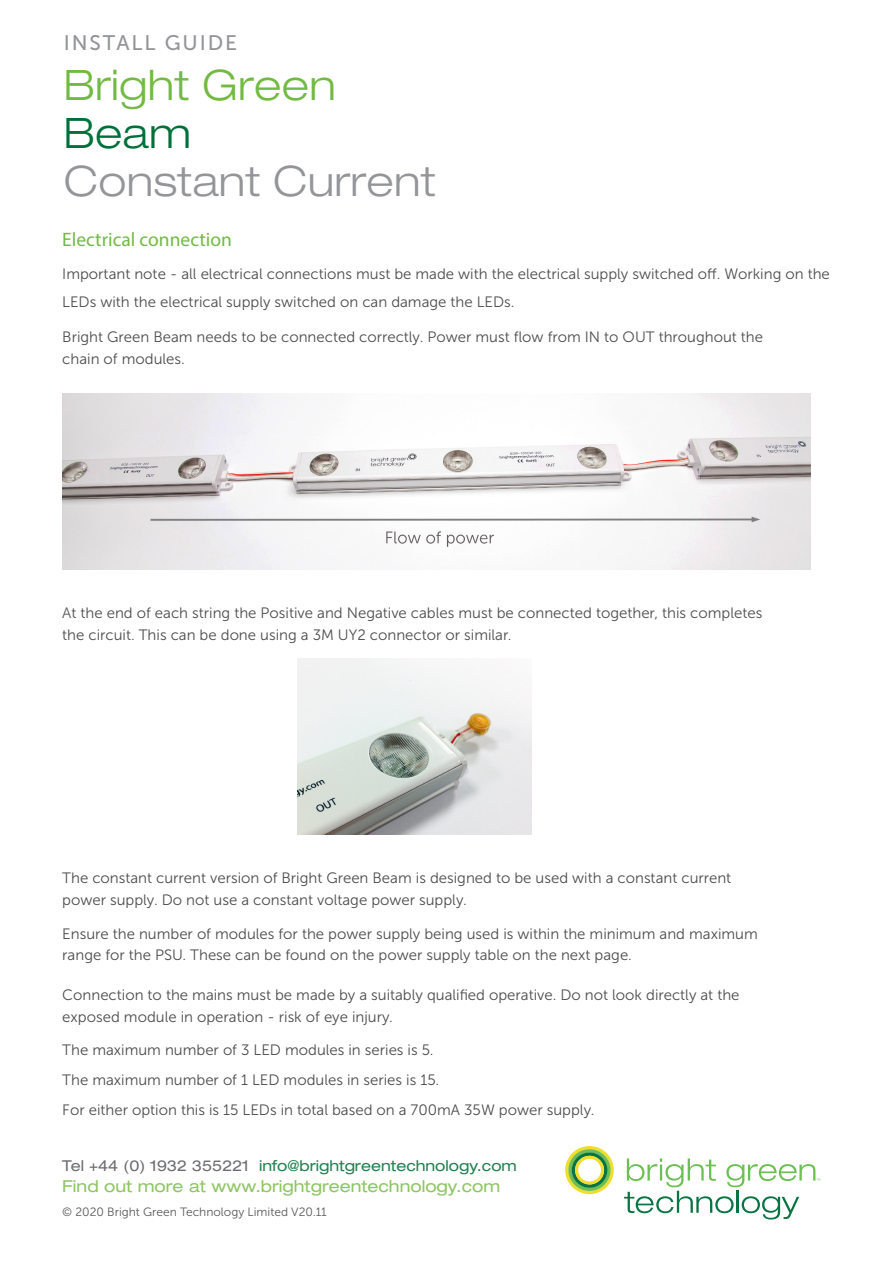
<style>
.page{position:relative;width:893px;height:1263px;background:#fff}
.page>*{position:absolute;margin:0;border:0;box-sizing:border-box;transform-origin:0 0}
.Main_heading{font:300 expanded 42px "Helvetica Neue LT Std";letter-spacing:.01em;color:#939598}
.Main_heading-2{font:300 expanded 42px "Helvetica Neue LT Std";letter-spacing:.01em;color:#72ba43}
.Main_heading-3{font:300 expanded 42px "Helvetica Neue LT Std";color:#006f3a}
.t1{font:21px "Museo Sans 500";letter-spacing:.09em;color:#939598}
.t2{font:19.5px "Myriad Pro";color:#72ba43}
.Telephone{font:expanded 16.5px "Helvetica Neue";color:#8ec563}
.t3{font:15px/21.8px "Museo Sans 300";color:#4b4c4d}
.Telephone-2{font:expanded 15px "Helvetica Neue";color:#238051}
.Copyright_text{font:12px "Museo Sans 300";color:#57585a}
.s1{color:#57585a}
.s2{color:#6c6d70}
</style>
<div class="page">
<img style="left:298px;top:659px;width:233px;height:176px">
<img style="left:62px;top:393px;width:748px;height:176px">
<svg style="left:624px;top:1158px;width:196px;height:61px"></svg>
<svg style="left:565px;top:1146px;width:49px;height:48px"></svg>
<p class="t1" style="left:64px;top:31px;width:175px">INSTALL GUIDE</p>
<p class="Main_heading-2" style="left:64px;top:60px;width:274px">Bright Green</p>
<p class="Main_heading-3" style="left:64px;top:108px;width:129px">Beam</p>
<p class="Main_heading" style="left:64px;top:156px;width:373px">Constant Current</p>
<p class="t2" style="left:62px;top:228px;width:171px">Electrical connection</p>
<p class="t3" style="left:62px;top:260px;width:769px;line-height:27.8px">Important note - all electrical connections must be made with the electrical supply switched off. Working on the<br>LEDs with the electrical supply switched on can damage the LEDs.</p>
<p class="t3" style="left:62px;top:326px;width:702px">Bright Green Beam needs to be connected correctly. Power must flow from IN to OUT throughout the chain of modules.</p>
<p class="t3" style="left:62px;top:602px;width:701px"><span class="s1">A</span>t the end of each string the Positive and Negative cables must be connected together, this completes the circuit. This can be done using a 3M UY2 connector or similar.</p>
<p class="t3" style="left:62px;top:867px;width:670px">The constant current version of Bright Green Beam is designed to be used with a constant current power supply. Do not use a constant voltage power supply.</p>
<p class="t3" style="left:62px;top:922px;width:697px">Ensure the number of modules for the power supply being used is within the minimum and maximum range for the PSU. These can be found on the power supply table on the next page.</p>
<p class="t3" style="left:62px;top:984px;width:679px">Connection to the mains must be made by a suitably qualified operative. Do not look directly at the exposed module in operation - risk of eye injury.</p>
<p class="t3" style="left:62px;top:1039px;width:373px">The maximum number of 3 LED modules in series is 5.</p>
<p class="t3" style="left:62px;top:1069px;width:378px">The maximum number of 1 LED modules in series is 15.</p>
<p class="t3" style="left:62px;top:1099px;width:534px">For either option this is 15 LEDs in total based on a 700mA 35W power supply.</p>
<p class="Telephone-2" style="left:62px;top:1157px;width:456px"><span class="s2">Tel +44 (0) 1932 355221</span> info@brightgreentechnology.com</p>
<p class="Telephone" style="left:62px;top:1176px;width:439px">Find out more at www.brightgreentechnology.com</p>
<p class="Copyright_text" style="left:62px;top:1205px;width:266px">© 2020 Bright Green Technology Limited V20.11</p>
</div>
